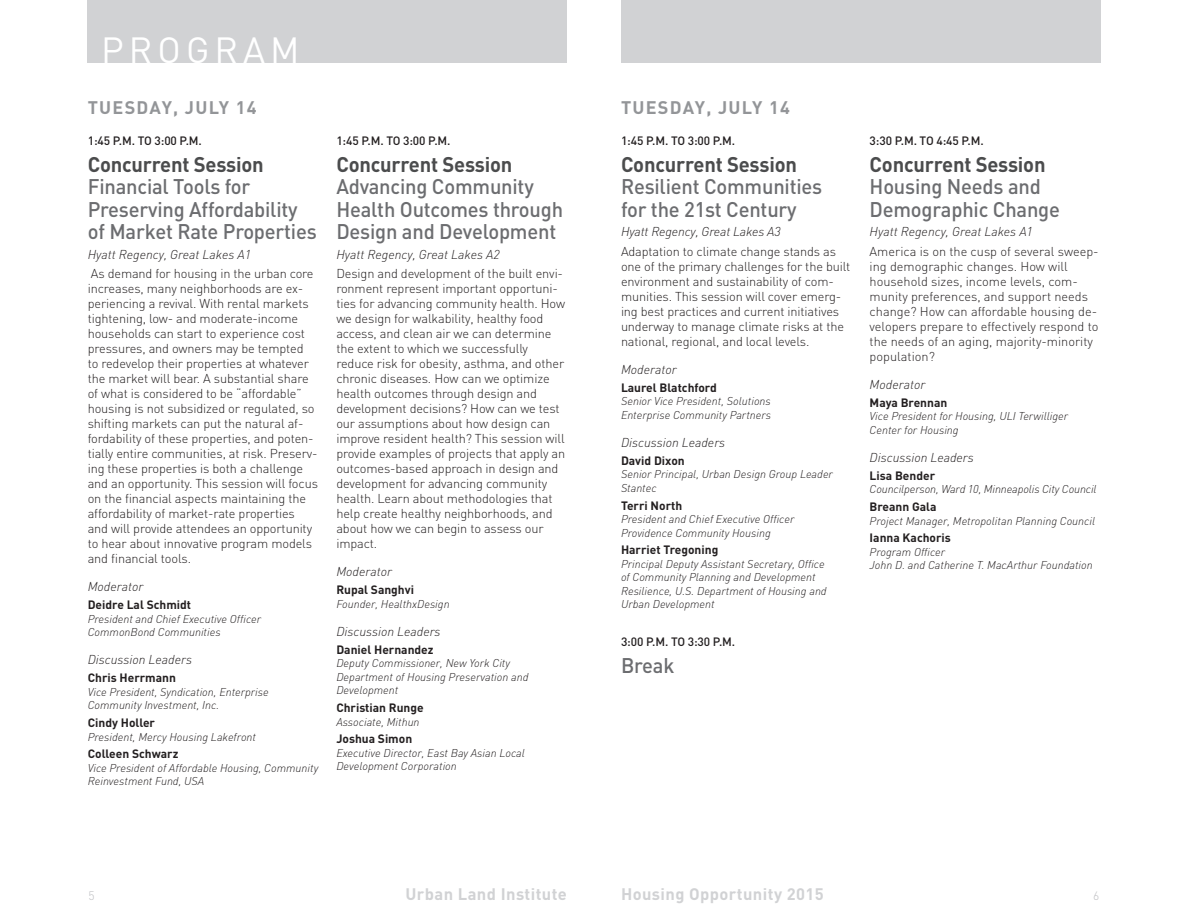
<style>
.page{position:relative;width:1188px;height:918px;background:#fff}
.page>*{position:absolute;margin:0;border:0;box-sizing:border-box;transform-origin:0 0}
.Bar_Header{font:36px "DIN";letter-spacing:.14em;color:#fff}
.Session{font:500 21px/22.5px "DIN";letter-spacing:-.01em;color:#6c6d70;scale:.96 1}
.Session_Bold{font:700 21px "DIN";letter-spacing:-.01em;color:#4b4c4d;scale:.96 1}
.Day_Date{font:700 18px "DIN";letter-spacing:.07em;color:#939598}
.t1{font:700 16.5px "DIN";letter-spacing:.025em;color:#d1d2d4}
.Body{font:300 12.75px/15px "DIN";letter-spacing:-.01em;color:#231f20}
.Moderator_Speaker_Ti{font:italic 300 12.75px "DIN";color:#231f20}
.Body-2{font:italic 300 12.75px "DIN";color:#231f20}
.Speaker{font:700 12px "DIN";color:#231f20}
.Time{font:500 12px "DIN";letter-spacing:-.01em;color:#231f20}
.t2{font:300 12px "DIN";color:#bcbdc0}
.Speaker-2{font:italic 300 11.25px/13.5px "DIN";color:#231f20}
</style>
<div class="page">
<div style="left:88px;top:0;width:479px;height:63px;background:#d1d2d4"></div>
<div style="left:621px;top:0;width:479px;height:63px;background:#d1d2d4"></div>
<p class="Bar_Header" style="left:101px;top:30px;width:200px">PROGRAM</p>
<p class="Day_Date" style="left:88px;top:96px;width:170px">TUESDAY, JULY 14</p>
<p class="Day_Date" style="left:621px;top:96px;width:170px">TUESDAY, JULY 14</p>
<p class="Time" style="left:88px;top:132px;width:116px">1:45 P.M. TO 3:00 P.M.</p>
<p class="Session_Bold" style="left:88px;top:150px;width:185px">Concurrent Session</p>
<p class="Session" style="left:88px;top:175px;width:240px">Financial Tools for<br>Preserving Affordability of Market Rate Properties</p>
<p class="Body-2" style="left:88px;top:246px;width:165px">Hyatt Regency, Great Lakes A1</p>
<p class="Body" style="left:88px;top:266px;width:232px">As demand for housing in the urban core increases, many neighborhoods are ex&shy;periencing a revival. With rental markets tightening, low- and moderate-income households can start to experience cost pressures, and owners may be tempted<br>to redevelop their properties at whatever the market will bear. A substantial share of what is considered to be “affordable” housing is not subsidized or regulated, so shifting markets can put the natural af&shy;fordability of these properties, and poten&shy;tially entire communities, at risk. Preserv&shy;ing these properties is both a challenge and an opportunity. This session will focus on the financial aspects maintaining the affordability of market-rate properties and will provide attendees an opportunity to hear about innovative program models and financial tools.</p>
<p class="Moderator_Speaker_Ti" style="left:88px;top:579px;width:57px">Moderator</p>
<p class="Speaker" style="left:88px;top:597px;width:105px">Deidre Lal Schmidt</p>
<p class="Speaker-2" style="left:88px;top:612px;width:175px">President and Chief Executive Officer<br>CommonBond Communities</p>
<p class="Moderator_Speaker_Ti" style="left:88px;top:652px;width:106px">Discussion Leaders</p>
<p class="Speaker" style="left:88px;top:670px;width:90px">Chris Herrmann</p>
<p class="Speaker-2" style="left:88px;top:685px;width:183px">Vice President, Syndication, Enterprise<br>Community Investment, Inc.</p>
<p class="Speaker" style="left:88px;top:715px;width:69px">Cindy Holler</p>
<p class="Speaker-2" style="left:88px;top:730px;width:170px">President, Mercy Housing Lakefront</p>
<p class="Speaker" style="left:88px;top:746px;width:92px">Colleen Schwarz</p>
<p class="Speaker-2" style="left:88px;top:761px;width:232px">Vice President of Affordable Housing, Community<br>Reinvestment Fund, USA</p>
<p class="Time" style="left:336px;top:132px;width:116px">1:45 P.M. TO 3:00 P.M.</p>
<p class="Session_Bold" style="left:336px;top:150px;width:185px">Concurrent Session</p>
<p class="Session" style="left:336px;top:175px;width:238px">Advancing Community<br>Health Outcomes through<br>Design and Development</p>
<p class="Body-2" style="left:336px;top:246px;width:165px">Hyatt Regency, Great Lakes A2</p>
<p class="Body" style="left:336px;top:266px;width:230px">Design and development of the built envi&shy;ronment represent important opportuni&shy;ties for advancing community health. How we design for walkability, healthy food access, and clean air we can determine the extent to which we successfully reduce risk for obesity, asthma, and other chronic diseases. How can we optimize health outcomes through design and development decisions? How can we test our assumptions about how design can improve resident health? This session will provide examples of projects that apply an outcomes-based approach in design and development for advancing community health. Learn about methodologies that help create healthy neighborhoods, and about how we can begin to assess our impact.</p>
<p class="Moderator_Speaker_Ti" style="left:336px;top:564px;width:57px">Moderator</p>
<p class="Speaker" style="left:336px;top:582px;width:79px">Rupal Sanghvi</p>
<p class="Speaker-2" style="left:336px;top:597px;width:115px">Founder, HealthxDesign</p>
<p class="Moderator_Speaker_Ti" style="left:336px;top:623px;width:106px">Discussion Leaders</p>
<p class="Speaker" style="left:336px;top:641px;width:99px">Daniel Hernandez</p>
<p class="Speaker-2" style="left:336px;top:656px;width:194px">Deputy Commissioner, New York City<br>Department of Housing Preservation and<br>Development</p>
<p class="Speaker" style="left:336px;top:700px;width:89px">Christian Runge</p>
<p class="Speaker-2" style="left:336px;top:715px;width:85px">Associate, Mithun</p>
<p class="Speaker" style="left:336px;top:731px;width:77px">Joshua Simon</p>
<p class="Speaker-2" style="left:336px;top:746px;width:190px">Executive Director, East Bay Asian Local<br>Development Corporation</p>
<p class="Time" style="left:621px;top:132px;width:116px">1:45 P.M. TO 3:00 P.M.</p>
<p class="Session_Bold" style="left:621px;top:150px;width:185px">Concurrent Session</p>
<p class="Session" style="left:621px;top:175px;width:211px">Resilient Communities for the 21st Century</p>
<p class="Body-2" style="left:621px;top:224px;width:161px">Hyatt Regency, Great Lakes A3</p>
<p class="Body" style="left:621px;top:243px;width:231px">Adaptation to climate change stands as one of the primary challenges for the built environment and sustainability of com&shy;munities. This session will cover emerg&shy;ing best practices and current initiatives underway to manage climate risks at the national, regional, and local levels.</p>
<p class="Moderator_Speaker_Ti" style="left:621px;top:361px;width:57px">Moderator</p>
<p class="Speaker" style="left:621px;top:380px;width:97px">Laurel Blatchford</p>
<p class="Speaker-2" style="left:621px;top:394px;width:152px">Senior Vice President, Solutions<br>Enterprise Community Partners</p>
<p class="Moderator_Speaker_Ti" style="left:621px;top:434px;width:106px">Discussion Leaders</p>
<p class="Speaker" style="left:621px;top:452px;width:65px">David Dixon</p>
<p class="Speaker-2" style="left:621px;top:467px;width:213px">Senior Principal, Urban Design Group Leader<br>Stantec</p>
<p class="Speaker" style="left:621px;top:497px;width:63px">Terri North</p>
<p class="Speaker-2" style="left:621px;top:512px;width:175px">President and Chief Executive Officer<br>Providence Community Housing</p>
<p class="Speaker" style="left:621px;top:542px;width:99px">Harriet Tregoning</p>
<p class="Speaker-2" style="left:621px;top:557px;width:207px">Principal Deputy Assistant Secretary, Office of Community Planning and Development Resilience, U.S. Department of Housing and Urban Development</p>
<p class="Time" style="left:621px;top:633px;width:116px">3:00 P.M. TO 3:30 P.M.</p>
<p class="Session" style="left:621px;top:653px;width:57px">Break</p>
<p class="Time" style="left:870px;top:132px;width:116px">3:30 P.M. TO 4:45 P.M.</p>
<p class="Session_Bold" style="left:870px;top:150px;width:185px">Concurrent Session</p>
<p class="Session" style="left:870px;top:175px;width:200px">Housing Needs and<br>Demographic Change</p>
<p class="Body-2" style="left:870px;top:224px;width:165px">Hyatt Regency, Great Lakes A1</p>
<p class="Body" style="left:870px;top:243px;width:231px">America is on the cusp of several sweep&shy;ing demographic changes. How will household sizes, income levels, com&shy;munity preferences, and support needs change? How can affordable housing de&shy;velopers prepare to effectively respond to the needs of an aging, majority-minority population?</p>
<p class="Moderator_Speaker_Ti" style="left:870px;top:376px;width:57px">Moderator</p>
<p class="Speaker" style="left:870px;top:395px;width:79px">Maya Brennan</p>
<p class="Speaker-2" style="left:870px;top:409px;width:200px">Vice President for Housing, ULI Terwilliger<br>Center for Housing</p>
<p class="Moderator_Speaker_Ti" style="left:870px;top:449px;width:106px">Discussion Leaders</p>
<p class="Speaker" style="left:870px;top:467px;width:67px">Lisa Bender</p>
<p class="Speaker-2" style="left:870px;top:482px;width:229px">Councilperson, Ward 10, Minneapolis City Council</p>
<p class="Speaker" style="left:870px;top:499px;width:68px">Breann Gala</p>
<p class="Speaker-2" style="left:870px;top:514px;width:227px">Project Manager, Metropolitan Planning Council</p>
<p class="Speaker" style="left:870px;top:530px;width:83px">Ianna Kachoris</p>
<p class="Speaker-2" style="left:870px;top:545px;width:225px">Program Officer<br>John D. and Catherine T. MacArthur Foundation</p>
<p class="t2" style="left:89px;top:888px;width:8px">5</p>
<p class="t1" style="left:405px;top:883px;width:163px">Urban Land Institute</p>
<p class="t1" style="left:621px;top:883px;width:204px">Housing Opportunity 2015</p>
<p class="t2" style="left:1093px;top:888px;width:8px">6</p>
</div>
